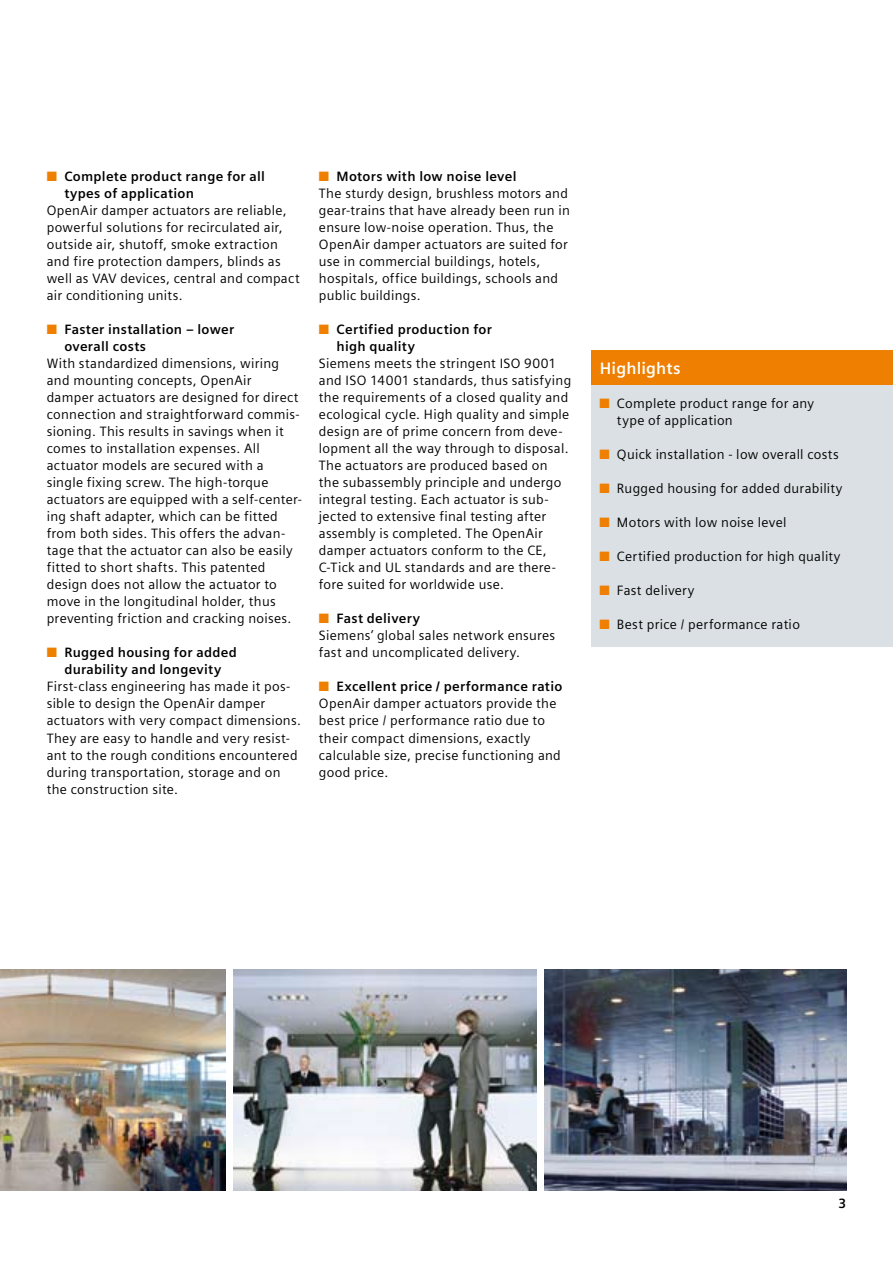
<style>
.page{position:relative;width:893px;height:1263px;background:#fff}
.page>*{position:absolute;margin:0;border:0;box-sizing:border-box;transform-origin:0 0}
.t1{font:700 16.5px "Siemens Sans OT";letter-spacing:.005em;color:#fff}
.t2{font:13.5px/17px "Siemens Sans OT";letter-spacing:.02em;color:#000}
.t3{font:700 13.5px/17px "Siemens Sans OT";letter-spacing:.02em;color:#000}
.s1{color:#ee7f00}
.s2{font-weight:700}
</style>
<div class="page">
<img style="left:234px;top:970px;width:303px;height:221px">
<img style="left:0;top:970px;width:225px;height:221px">
<img style="left:545px;top:970px;width:301px;height:221px">
<div style="left:591px;top:350px;width:302px;height:296px;background:#dae0e3"></div>
<div style="left:591px;top:350px;width:302px;height:34px;background:#ee7f00"></div>
<p class="t3" style="left:64px;top:168px;width:202px;text-indent:-18px"><span class="s1">■</span> Complete product range for all types of application</p>
<p class="t2" style="left:47px;top:202px;width:254px">OpenAir damper actuators are reliable, powerful solutions for recirculated air, outside air, shutoff, smoke extraction and fire protection dampers, blinds as well as VAV devices, central and compact air conditioning units.</p>
<p class="t3" style="left:64px;top:321px;width:171px;text-indent:-18px"><span class="s1">■</span> Faster installation – lower overall costs</p>
<p class="t2" style="left:47px;top:355px;width:257px">With standardized dimensions, wiring and mounting concepts, OpenAir damper actuators are designed for direct connection and straightforward commis&shy;sioning. This results in savings when it comes to installation expenses. All actuator models are secured with a single fixing screw. The high-torque actuators are equipped with a self-center&shy;ing shaft adapter, which can be fitted from both sides. This offers the advan&shy;tage that the actuator can also be easily fitted to short shafts. This patented design does not allow the actuator to move in the longitudinal holder, thus preventing friction and cracking noises.</p>
<p class="t3" style="left:47px;top:644px;width:192px;text-align:center"><span class="s1">■</span> Rugged housing for added durability and longevity</p>
<p class="t2" style="left:47px;top:678px;width:256px">First-class engineering has made it pos&shy;sible to design the OpenAir damper actuators with very compact dimensions.<br>They are easy to handle and very resist&shy;ant to the rough conditions encountered during transportation, storage and on the construction site.</p>
<p class="t2" style="left:319px;top:168px;width:253px"><span class="s1">■</span> <span class="s2">Motors with low noise level<br></span>The sturdy design, brushless motors and gear-trains that have already been run in ensure low-noise operation. Thus, the OpenAir damper actuators are suited for use in commercial buildings, hotels, hospi tals, office buildings, schools and public buildings.</p>
<p class="t3" style="left:337px;top:321px;width:157px;text-indent:-18px"><span class="s1">■</span> Certified production for high quality</p>
<p class="t2" style="left:319px;top:355px;width:254px">Siemens meets the stringent ISO 9001 and ISO 14001 standards, thus satisfying the requirements of a closed quality and ecological cycle. High quality and simple design are of prime concern from deve&shy;lopment all the way through to disposal.<br>The actuators are produced based on<br>the subassembly principle and undergo integr al testing. Each actuator is sub&shy;jected to extensive final testing after assembly is completed. The OpenAir damper actuators conform to the CE, C-Tick and UL standards and are there&shy;fore suited for worldwide use.</p>
<p class="t2" style="left:319px;top:610px;width:238px"><span class="s1">■</span> <span class="s2">Fast delivery<br></span>Siemens’ global sales network ensures fast and uncomplicated delivery.</p>
<p class="t2" style="left:319px;top:678px;width:245px"><span class="s1">■</span> <span class="s2">Excellent price / performance ratio </span>OpenAir damper actuators provide the best price / performance ratio due to their compact dimensions, exactly calculable size, precise functioning and good price.</p>
<p class="t1" style="left:600px;top:359px;width:82px">Highlights</p>
<p class="t2" style="left:617px;top:395px;width:199px;text-indent:-18px"><span class="s1">■</span> Complete product range for any type of application</p>
<p class="t2" style="left:599px;top:446px;width:241px"><span class="s1">■</span> Quick installation - low overall costs</p>
<p class="t2" style="left:599px;top:480px;width:245px"><span class="s1">■</span> Rugged housing for added durability</p>
<p class="t2" style="left:599px;top:514px;width:189px"><span class="s1">■</span> Motors with low noise level</p>
<p class="t2" style="left:599px;top:548px;width:243px"><span class="s1">■</span> Certified production for high quality</p>
<p class="t2" style="left:599px;top:582px;width:97px"><span class="s1">■</span> Fast delivery</p>
<p class="t2" style="left:599px;top:616px;width:202px"><span class="s1">■</span> Best price / performance ratio</p>
<p class="t3" style="left:838px;top:1194px;width:9px">3</p>
</div>
